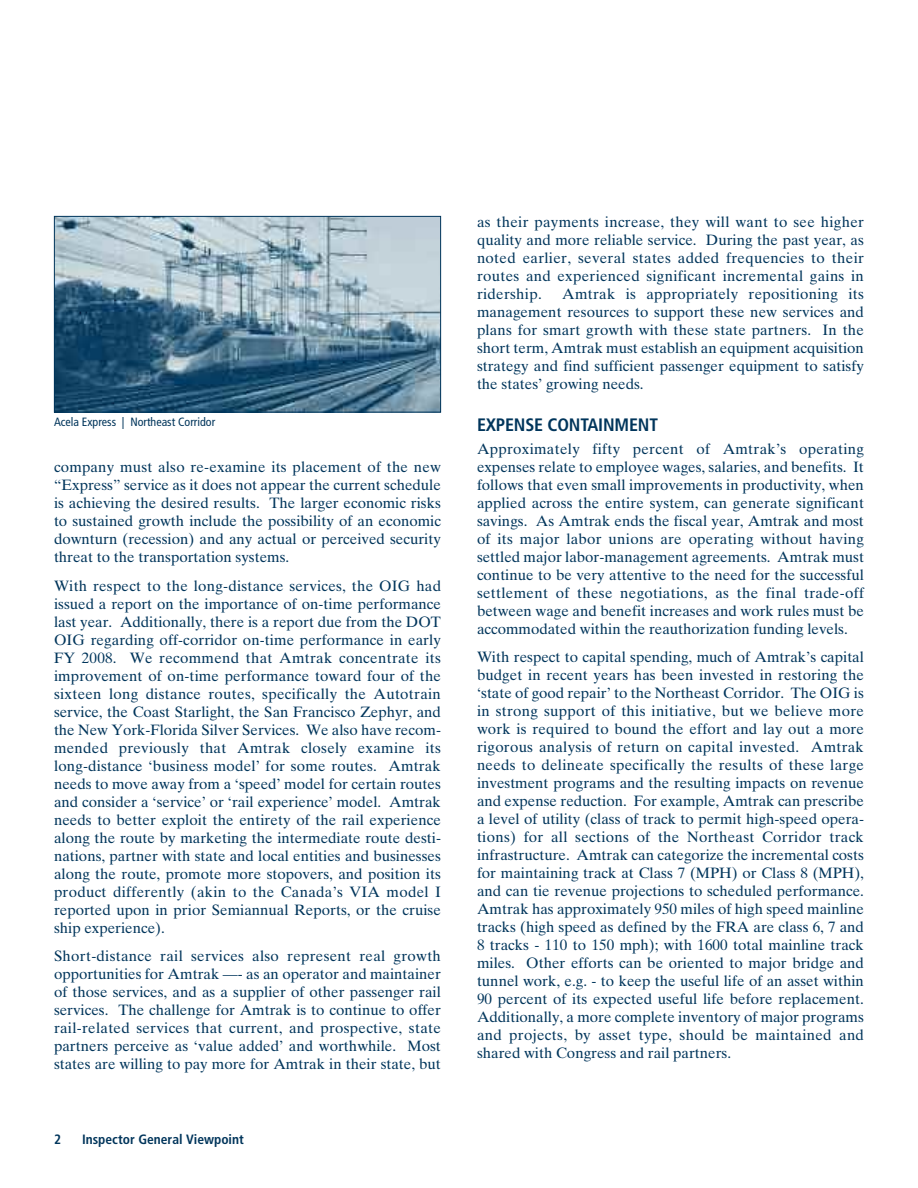
<style>
.page{position:relative;width:918px;height:1188px;background:#fff}
.page>*{position:absolute;margin:0;border:0;box-sizing:border-box;transform-origin:0 0}
.t1{font:700 condensed 18px "Frutiger";letter-spacing:-.01em;color:#00355b}
.t2{font:15px/18px "Times Ten";color:#00355b;text-align:justify}
.t3{font:700 condensed 13.5px "Frutiger";color:#00355b}
.t4{font:condensed 12px "Frutiger";color:#00355b}
</style>
<div class="page">
<img style="left:56px;top:218px;width:383px;height:192px">
<div style="left:54px;top:216px;width:387px;height:196px;border:1px solid #00355b"></div>
<p class="t4" style="left:54px;top:417px;width:163px">Acela Express | Northeast Corridor</p>
<p class="t2" style="left:54px;top:460px;width:389px">company must also re-examine its placement of the new “Express” service as it does not appear the current schedule is achieving the desired results. The larger economic risks to sustained growth include the possibility of an economic downturn (recession) and any actual or perceived security threat to the transportation systems.</p>
<p class="t2" style="left:54px;top:578px;width:389px">With respect to the long-distance services, the OIG had issued a report on the importance of on-time performance last year. Additionally, there is a report due from the DOT OIG regarding off-corridor on-time performance in early FY 2008. We recommend that Amtrak concentrate its improvement of on-time performance toward four of the sixteen long distance routes, specifically the Autotrain service, the Coast Starlight, the San Francisco Zephyr, and the New York-Florida Silver Services. We also have recom&shy;mended previously that Amtrak closely examine its long-distance ‘business model’ for some routes. Amtrak needs to move away from a ‘speed’ model for certain routes and consider a ‘service’ or ‘rail experience’ model. Amtrak needs to better exploit the entirety of the rail experience along the route by marketing the intermediate route desti&shy;nations, partner with state and local entities and businesses along the route, promote more stopovers, and position its product differently (akin to the Canada’s VIA model I reported upon in prior Semiannual Reports, or the cruise ship experience).</p>
<p class="t2" style="left:54px;top:949px;width:388px">Short-distance rail services also represent real growth opportunities for Amtrak —- as an operator and maintainer of those services, and as a supplier of other passenger rail services. The challenge for Amtrak is to continue to offer rail-related services that current, and prospective, state partners perceive as ‘value added’ and worthwhile. Most states are willing to pay more for Amtrak in their state, but</p>
<p class="t3" style="left:54px;top:1134px;width:9px">2</p>
<p class="t3" style="left:82px;top:1134px;width:163px">Inspector General Viewpoint</p>
<p class="t2" style="left:477px;top:214px;width:388px">as their payments increase, they will want to see higher quality and more reliable service. During the past year, as noted earlier, several states added frequencies to their routes and experienced significant incremental gains in ridership.</p>
<p class="t2" style="left:477px;top:286px;width:389px;text-indent:85px">Amtrak is appropriately repositioning its management resources to support these new services and plans for smart growth with these state partners. In the short term, Amtrak must establish an equipment acquisition strategy and find sufficient passenger equipment to satisfy the states’ growing needs.</p>
<p class="t1" style="left:477px;top:418px;width:183px">EXPENSE CONTAINMENT</p>
<p class="t2" style="left:477px;top:441px;width:389px">Approximately fifty percent of Amtrak’s operating expenses relate to employee wages, salaries, and benefits. It follows that even small improvements in productivity, when applied across the entire system, can generate significant savings. As Amtrak ends the fiscal year, Amtrak and most of its major labor unions are operating without having settled major labor-management agreements. Amtrak must continue to be very attentive to the need for the successful settlement of these negotiations, as the final trade-off between wage and benefit increases and work rules must be accommodated within the reauthorization funding levels.</p>
<p class="t2" style="left:477px;top:649px;width:389px">With respect to capital spending, much of Amtrak’s capital budget in recent years has been invested in restoring the ‘state of good repair’ to the Northeast Corridor. The OIG is in strong support of this initiative, but we believe more work is required to bound the effort and lay out a more rigorous analysis of return on capital invested. Amtrak needs to delineate specifically the results of these large investment programs and the resulting impacts on revenue and expense reduction. For example, Amtrak can prescribe a level of utility (class of track to permit high-speed opera&shy;tions) for all sections of the Northeast Corridor track infrastructure. Amtrak can categorize the incremental costs for maintaining track at Class 7 (MPH) or Class 8 (MPH), and can tie revenue projections to scheduled performance.<br>Amtrak has approximately 950 miles of high speed mainline tracks (high speed as defined by the FRA are class 6, 7 and 8 tracks - 110 to 150 mph); with 1600 total mainline track miles. Other efforts can be oriented to major bridge and tunnel work, e.g. - to keep the useful life of an asset within 90 percent of its expected useful life before replacement.<br>Additionally, a more complete inventory of major programs and projects, by asset type, should be maintained and shared with Congress and rail partners.</p>
</div>
